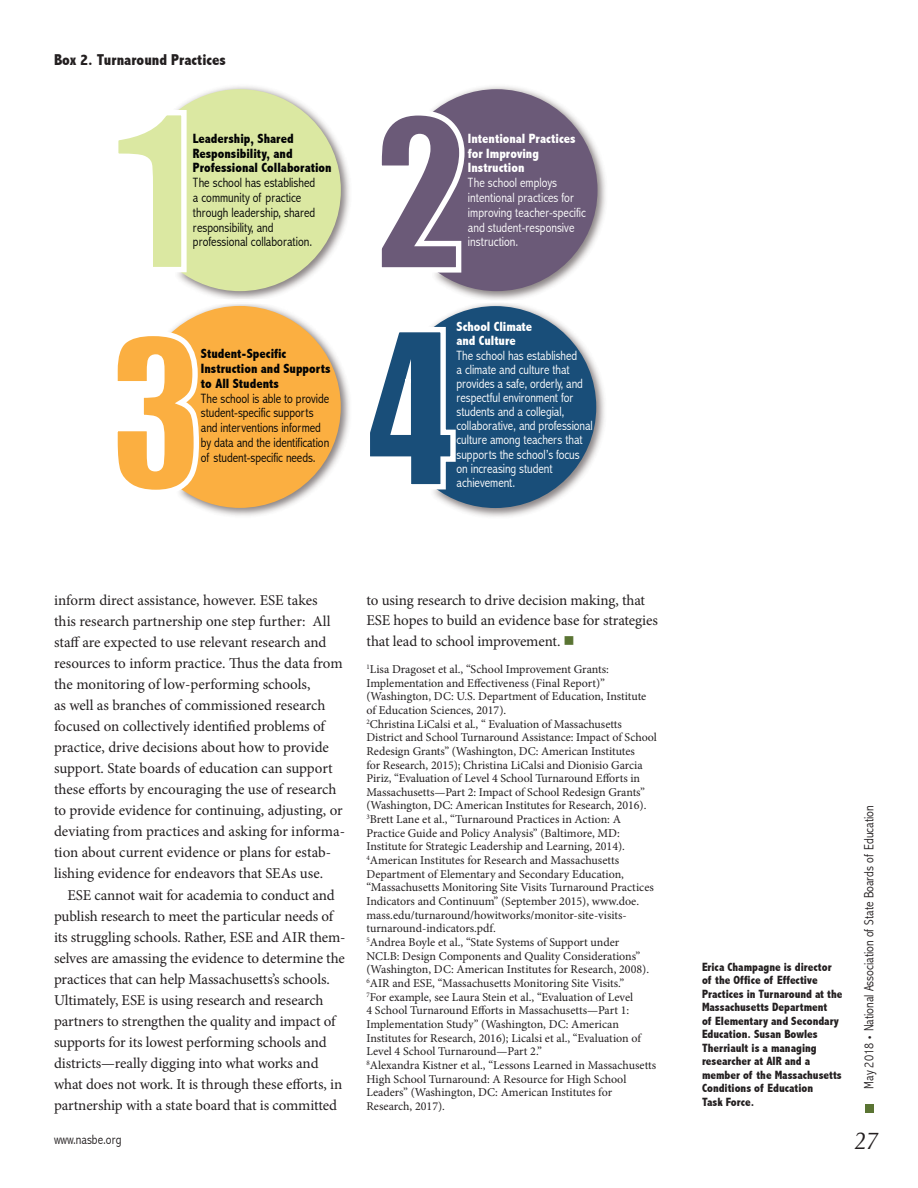
<style>
.page{position:relative;width:918px;height:1188px;background:#fff}
.page>*{position:absolute;margin:0;border:0;box-sizing:border-box;transform-origin:0 0}
.t1{font:189.6px "suede";color:#dbe8a2;scale:1.17 1}
.t2{font:189.6px "suede";color:#fbaf41;scale:1.17 1}
.t3{font:italic 24px "Palatino";color:#231f20}
.t4{font:800 condensed 15.75px "Abadi";color:#231f20}
.t5{font:15px/21px "Minion Pro";letter-spacing:-.01em;color:#231f20}
.t6{font:300 condensed 13.5px/14.1px "Abadi";letter-spacing:-.005em;color:#fff}
.t7{font:300 condensed 13.5px/14.9px "Abadi";color:#020304}
.t8{font:800 condensed 13.5px/14.9px "Abadi";color:#020304}
.t9{font:800 condensed 13.5px/14.9px "Abadi";color:#fff}
.t10{font:300 condensed 13.5px "Abadi";color:#231f20}
.t11{font:12px/13.6px "Minion Pro";letter-spacing:-.005em;color:#231f20}
.t12{font:800 condensed 12px/13.5px "Abadi";color:#231f20}
.s1{color:#6b5a78}
.s2{color:#194e79}
.s3{color:#5a7433}
.s4{font-size:10.5px}
</style>
<div class="page">
<div style="left:865px;top:1105px;width:8px;height:8px;background:#5a7433"></div>
<img style="left:201px;top:86px;width:149px;height:213px">
<img style="left:457px;top:86px;width:149px;height:214px">
<img style="left:455px;top:303px;width:150px;height:214px">
<img style="left:203px;top:304px;width:147px;height:212px">
<svg style="left:175px;top:89px;width:166px;height:202px"></svg>
<svg style="left:420px;top:89px;width:178px;height:202px"></svg>
<svg style="left:168px;top:306px;width:173px;height:202px"></svg>
<svg style="left:430px;top:306px;width:166px;height:202px"></svg>
<h3 class="t4" style="left:54px;top:51px;width:173px">Box 2. Turnaround Practices</h3>
<h1 class="t1" style="left:115px;top:91px;width:304px">1 <span class="s1">2</span></h1>
<p class="t9" style="left:468px;top:131px;width:109px">Intentional Practices for Improving<br>Instruction</p>
<p class="t6" style="left:468px;top:175px;width:119px;line-height:14.9px">The school employs intentional practices for improving teacher-specific and student-responsive</p>
<p class="t8" style="left:193px;top:131px;width:140px">Leadership, Shared<br>Responsibility, and<br>Professional Collaboration</p>
<p class="t7" style="left:193px;top:175px;width:124px">The school has established a community of practice through leadership, shared responsibility, and professional collaboration.</p>
<p class="t6" style="left:468px;top:235px;width:52px">instruction.</p>
<p class="t9" style="left:457px;top:320px;width:77px;line-height:14.1px">School Climate and Culture</p>
<p class="t6" style="left:457px;top:348px;width:138px">The school has established<br>a climate and culture that provides a safe, orderly, and respectful environment for students and a collegial, collaborative, and professional culture among teachers that supports the school’s focus on increasing student achievement.</p>
<h1 class="t2" style="left:111px;top:312px;width:300px">3 <span class="s2">4</span></h1>
<p class="t8" style="left:201px;top:346px;width:131px">Student-Specific<br>Instruction and Supports to All Students</p>
<p class="t7" style="left:201px;top:391px;width:130px">The school is able to provide student-specific supports and interventions informed by data and the identification of student-specific needs.</p>
<p class="t5" style="left:54px;top:590px;width:293px">inform direct assistance, however. ESE takes<br>this research partnership one step further: All staff are expected to use relevant research and resources to inform practice. Thus the data from the monitoring of low-performing schools,<br>as well as branches of commissioned research focused on collectively identified problems of practice, drive decisions about how to provide support. State boards of education can support these efforts by encouraging the use of research to provide evidence for continuing, adjusting, or deviating from practices and asking for informa&shy;tion about current evidence or plans for estab&shy;lishing evidence for endeavors that SEAs use.</p>
<p class="t5" style="left:54px;top:884px;width:293px;text-indent:14px">ESE cannot wait for academia to conduct and publish research to meet the particular needs of its struggling schools. Rather, ESE and AIR them&shy;selves are amassing the evidence to determine the practices that can help Massachusetts’s schools.<br>Ultimately, ESE is using research and research partners to strengthen the quality and impact of supports for its lowest performing schools and districts—really digging into what works and what does not work. It is through these efforts, in partnership with a state board that is committed</p>
<p class="t5" style="left:366px;top:590px;width:293px;line-height:20.4px">to using research to drive decision making, that<br>ESE hopes to build an evidence base for strategies that lead to school improvement. <span class="s3">■</span></p>
<p class="t11" style="left:366px;top:662px;width:292px"><sup>1</sup>Lisa Dragoset et al., “School Improvement Grants:<br>Implementation and Effectiveness (Final Report)” (Washington, DC: U.S. Department of Education, Institute of Education Sciences, 2017).<br><sup>2</sup>Christina LiCalsi et al., “ Evaluation of Massachusetts District and School Turnaround Assistance: Impact of School Redesign Grants” (Washington, DC: American Institutes<br>for Research, 2015); Christina LiCalsi and Dionisio Garcia Piriz, “Evaluation of Level 4 School Turnaround Efforts in Massachusetts—Part 2: Impact of School Redesign Grants” (Washington, DC: American Institutes for Research, 2016).<br><sup>3</sup>Brett Lane et al., “Turnaround Practices in Action: A Practice Guide and Policy Analysis” (Baltimore, MD:<br>Institute for Strategic Leadership and Learning, 2014).<br><sup>4</sup>American Institutes for Research and Massachusetts Department of Elementary and Secondary Education, “Massachusetts Monitoring Site Visits Turnaround Practices Indicators and Continuum” (September 2015), www.doe. mass.edu/turnaround/howitworks/monitor-site-visits&shy;turnaround-indicators.pdf.<br><sup>5</sup>Andrea Boyle et al., “State Systems of Support under<br>NCLB: Design Components and Quality Considerations” (Washington, DC: American Institutes for Research, 2008).<br><sup>6</sup>AIR and ESE, “Massachusetts Monitoring Site Visits.”<br><sup>7</sup>For example, see Laura Stein et al., “Evaluation of Level<br>4 School Turnaround Efforts in Massachusetts—Part 1:<br>Implementation Study” (Washington, DC: American Institutes for Research, 2016); Licalsi et al., “Evaluation of Level 4 School Turnaround—Part 2.”<br><sup>8</sup>Alexandra Kistner et al., “Lessons Learned in Massachusetts High School Turnaround: A Resource for High School Leaders” (Washington, DC: American Institutes for Research, 2017).</p>
<p class="t12" style="left:702px;top:960px;width:142px">Erica Champagne is director of the Office of Effective<br>Practices in Turnaround at the<br>Massachusetts Department<br>of Elementary and Secondary<br>Education. Susan Bowles<br>Therriault is a managing researcher at AIR and a member of the Massachusetts<br>Conditions of Education<br>Task Force.</p>
<p class="t10" style="left:861px;top:1089px;width:285px;rotate:-90deg">May 2018 <span class="s4">•</span> National Association of State Boards of Education</p>
<p class="t10" style="left:54px;top:1132px;width:69px">www.nasbe.org</p>
<h2 class="t3" style="left:855px;top:1120px;width:25px">27</h2>
</div>
